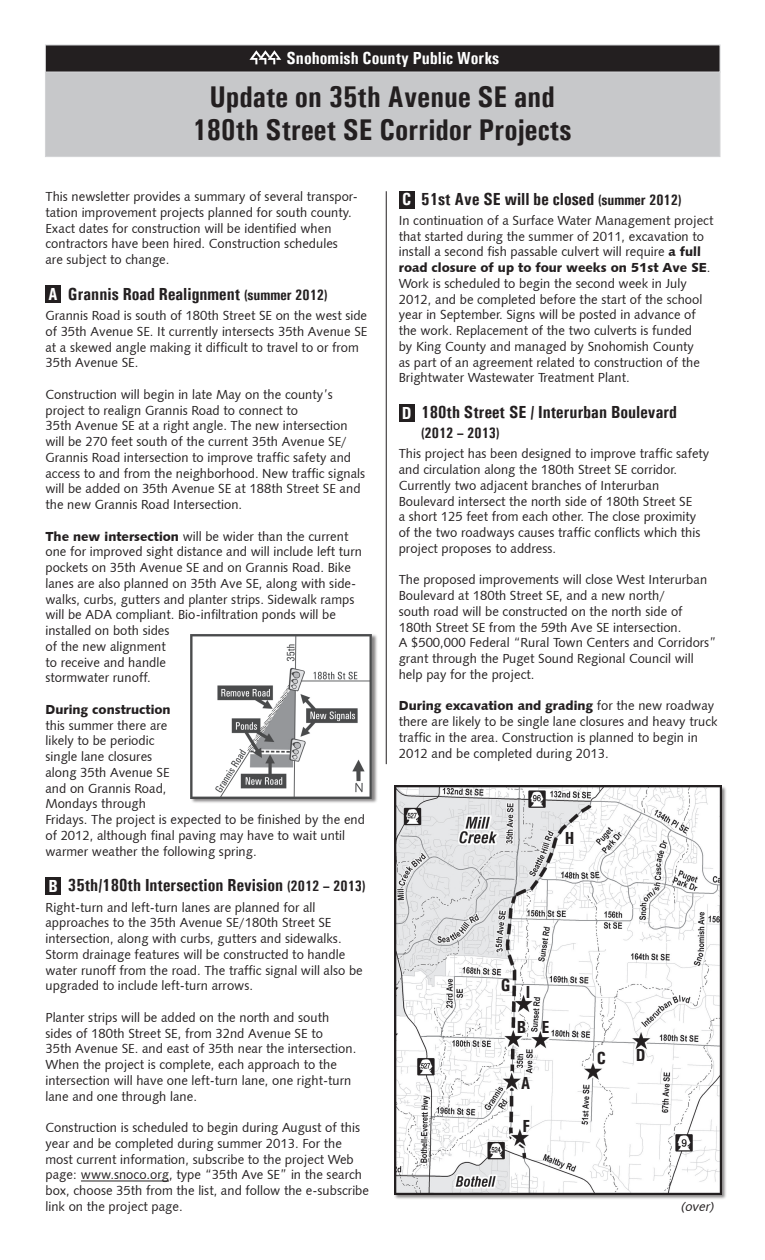
<style>
.page{position:relative;width:765px;height:1260px;background:#fff}
.page>*{position:absolute;margin:0;border:0;box-sizing:border-box;transform-origin:0 0}
.heading{font:700 30px/33.8px "Univers Condensed";color:#231f20;text-align:center}
.project_head{font:700 17.5px "Univers Condensed";color:#231f20}
.project_head-2{font:700 17.5px "Univers Condensed";color:#fff}
.project_head-3{font:700 15px "Univers Condensed";color:#231f20}
.body{font:13.12px/15.8px "Humanist 531 BT Roman A";color:#231f20}
.body-2{font:italic 13.12px "Humanist 531 BT Roman A";color:#231f20}
.s1{font-size:15px}
.s2{font-family:"Humanist 531 BT Black A"}
</style>
<div class="page">
<div style="left:45px;top:285px;width:16px;height:18px;background:#231f20"></div>
<div style="left:45px;top:72px;width:675px;height:85px;background:#c7c8ca;border:1px solid #d1d2d4"></div>
<div style="left:45px;top:45px;width:675px;height:27px;background:#231f20"></div>
<hr style="left:81px;top:1181px;width:88px;height:1px;background:#231f20">
<svg style="left:249px;top:50px;width:32px;height:14px"></svg>
<hr style="left:386px;top:191px;width:1px;height:573px;background:#231f20">
<div style="left:191px;top:634px;width:186px;height:170px;background:#231f20;opacity:.55"></div>
<img style="left:191px;top:634px;width:181px;height:164px">
<div style="left:45px;top:877px;width:16px;height:18px;background:#231f20"></div>
<div style="left:399px;top:404px;width:16px;height:18px;background:#231f20"></div>
<div style="left:394px;top:785px;width:333px;height:415px;background:#231f20;opacity:.55"></div>
<img style="left:394px;top:786px;width:327px;height:408px">
<div style="left:399px;top:191px;width:16px;height:18px;background:#231f20"></div>
<p class="project_head-2" style="left:287px;top:47px;width:214px">Snohomish County Public Works</p>
<p class="heading" style="left:192px;top:79px;width:381px">Update on 35th Avenue SE and<br>180th Street SE Corridor Projects</p>
<p class="body" style="left:45px;top:188px;width:314px">This newsletter provides a summary of several transpor&shy;tation improvement projects planned for south county.<br>Exact dates for construction will be identified when</p>
<p class="body" style="left:45px;top:236px;width:294px">contractors have been hired. Construction schedules</p>
<p class="body" style="left:45px;top:251px;width:126px">are subject to change.</p>
<p class="project_head" style="left:68px;top:283px;width:261px">Grannis Road Realignment <span class="s1">(summer 2012)</span></p>
<p class="body" style="left:45px;top:307px;width:323px">Grannis Road is south of 180th Street SE on the west side of 35th Avenue SE. It currently intersects 35th Avenue SE at a skewed angle making it difficult to travel to or from 35th Avenue SE.</p>
<p class="body" style="left:45px;top:386px;width:289px">Construction will begin in late May on the county’s</p>
<p class="body" style="left:45px;top:402px;width:254px">project to realign Grannis Road to connect to</p>
<p class="body" style="left:45px;top:418px;width:304px">35th Avenue SE at a right angle. The new intersection</p>
<p class="body" style="left:45px;top:433px;width:321px">will be 270 feet south of the current 35th Avenue SE/ Grannis Road intersection to improve traffic safety and access to and from the neighborhood. New traffic signals will be added on 35th Avenue SE at 188th Street SE and the new Grannis Road Intersection.</p>
<p class="body" style="left:45px;top:528px;width:318px"><span class="s2">The new intersection</span> will be wider than the current one for improved sight distance and will include left turn pockets on 35th Avenue SE and on Grannis Road. Bike lanes are also planned on 35th Ave SE, along with side&shy;walks, curbs, gutters and planter strips. Sidewalk ramps will be ADA compliant. Bio-infiltration ponds will be</p>
<p class="body" style="left:45px;top:622px;width:126px">installed on both sides of the new alignment to receive and handle stormwater runoff.</p>
<p class="body" style="left:45px;top:701px;width:127px"><span class="s2">During construction </span>this summer there are likely to be periodic</p>
<p class="body" style="left:45px;top:748px;width:321px">single lane closures<br>along 35th Avenue SE<br>and on Grannis Road,<br>Mondays through<br>Fridays. The project is expected to be finished by the end of 2012, although final paving may have to wait until warmer weather the following spring.</p>
<p class="project_head" style="left:68px;top:875px;width:299px">35th/180th Intersection Revision <span class="s1">(2012 – 2013)</span></p>
<p class="body" style="left:45px;top:899px;width:319px">Right-turn and left-turn lanes are planned for all approaches to the 35th Avenue SE/180th Street SE intersection, along with curbs, gutters and sidewalks.<br>Storm drainage features will be constructed to handle water runoff from the road. The traffic signal will also be upgraded to include left-turn arrows.</p>
<p class="body" style="left:45px;top:1009px;width:285px">Planter strips will be added on the north and south</p>
<p class="body" style="left:45px;top:1025px;width:279px">sides of 180th Street SE, from 32nd Avenue SE to</p>
<p class="body" style="left:45px;top:1041px;width:312px">35th Avenue SE. and east of 35th near the intersection.<br>When the project is complete, each approach to the</p>
<p class="body" style="left:45px;top:1072px;width:307px">intersection will have one left-turn lane, one right-turn lane and one through lane.</p>
<p class="body" style="left:45px;top:1119px;width:325px">Construction is scheduled to begin during August of this year and be completed during summer 2013. For the most current information, subscribe to the project Web page: www.snoco.org, type “35th Ave SE” in the search box, choose 35th from the list, and follow the e-subscribe link on the project page.</p>
<p class="project_head-2" style="left:48px;top:283px;width:11px">A</p>
<p class="project_head-2" style="left:48px;top:876px;width:11px">B</p>
<p class="project_head" style="left:421px;top:188px;width:262px">51st Ave SE will be closed <span class="s1">(summer 2012)</span></p>
<p class="body" style="left:399px;top:212px;width:316px">In continuation of a Surface Water Management project that started during the summer of 2011, excavation to install a second fish passable culvert will require <span class="s2">a full road closure of up to four weeks on 51st Ave SE</span>.</p>
<p class="body" style="left:399px;top:275px;width:305px">Work is scheduled to begin the second week in July<br>2012, and be completed before the start of the school year in September. Signs will be posted in advance of</p>
<p class="body" style="left:399px;top:322px;width:295px">the work. Replacement of the two culverts is funded</p>
<p class="body" style="left:399px;top:338px;width:303px">by King County and managed by Snohomish County as part of an agreement related to construction of the<br>Brightwater Wastewater Treatment Plant.</p>
<p class="project_head" style="left:421px;top:401px;width:257px">180th Street SE / Interurban Boulevard</p>
<p class="project_head-3" style="left:421px;top:424px;width:80px">(2012 – 2013)</p>
<p class="body" style="left:399px;top:446px;width:312px">This project has been designed to improve traffic safety and circulation along the 180th Street SE corridor.</p>
<p class="body" style="left:399px;top:477px;width:262px">Currently two adjacent branches of Interurban</p>
<p class="body" style="left:399px;top:493px;width:295px">Boulevard intersect the north side of 180th Street SE</p>
<p class="body" style="left:399px;top:509px;width:303px">a short 125 feet from each other. The close proximity of the two roadways causes traffic conflicts which this project proposes to address.</p>
<p class="body" style="left:399px;top:572px;width:310px">The proposed improvements will close West Interurban<br>Boulevard at 180th Street SE, and a new north/</p>
<p class="body" style="left:399px;top:603px;width:285px">south road will be constructed on the north side of</p>
<p class="body" style="left:399px;top:619px;width:284px">180th Street SE from the 59th Ave SE intersection.</p>
<p class="body" style="left:399px;top:635px;width:319px">A $500,000 Federal “Rural Town Centers and Corridors” grant through the Puget Sound Regional Council will help pay for the project.</p>
<p class="body" style="left:399px;top:698px;width:320px"><span class="s2">During excavation and grading</span> for the new roadway there are likely to be single lane closures and heavy truck traffic in the area. Construction is planned to begin in 2012 and be completed during 2013.</p>
<p class="project_head-2" style="left:402px;top:189px;width:11px">C</p>
<p class="project_head-2" style="left:402px;top:402px;width:11px">D</p>
<p class="project_head" style="left:565px;top:827px;width:11px">H</p>
<p class="project_head" style="left:501px;top:975px;width:11px">G</p>
<p class="project_head" style="left:526px;top:982px;width:6px">I</p>
<p class="project_head" style="left:517px;top:1016px;width:11px">B</p>
<p class="project_head" style="left:541px;top:1016px;width:10px">E</p>
<p class="project_head" style="left:521px;top:1072px;width:11px">A</p>
<p class="project_head" style="left:523px;top:1115px;width:9px">F</p>
<p class="project_head" style="left:597px;top:1048px;width:11px">C</p>
<p class="project_head" style="left:636px;top:1044px;width:11px">D</p>
<p class="body-2" style="left:680px;top:1199px;width:38px">(over)</p>
</div>
